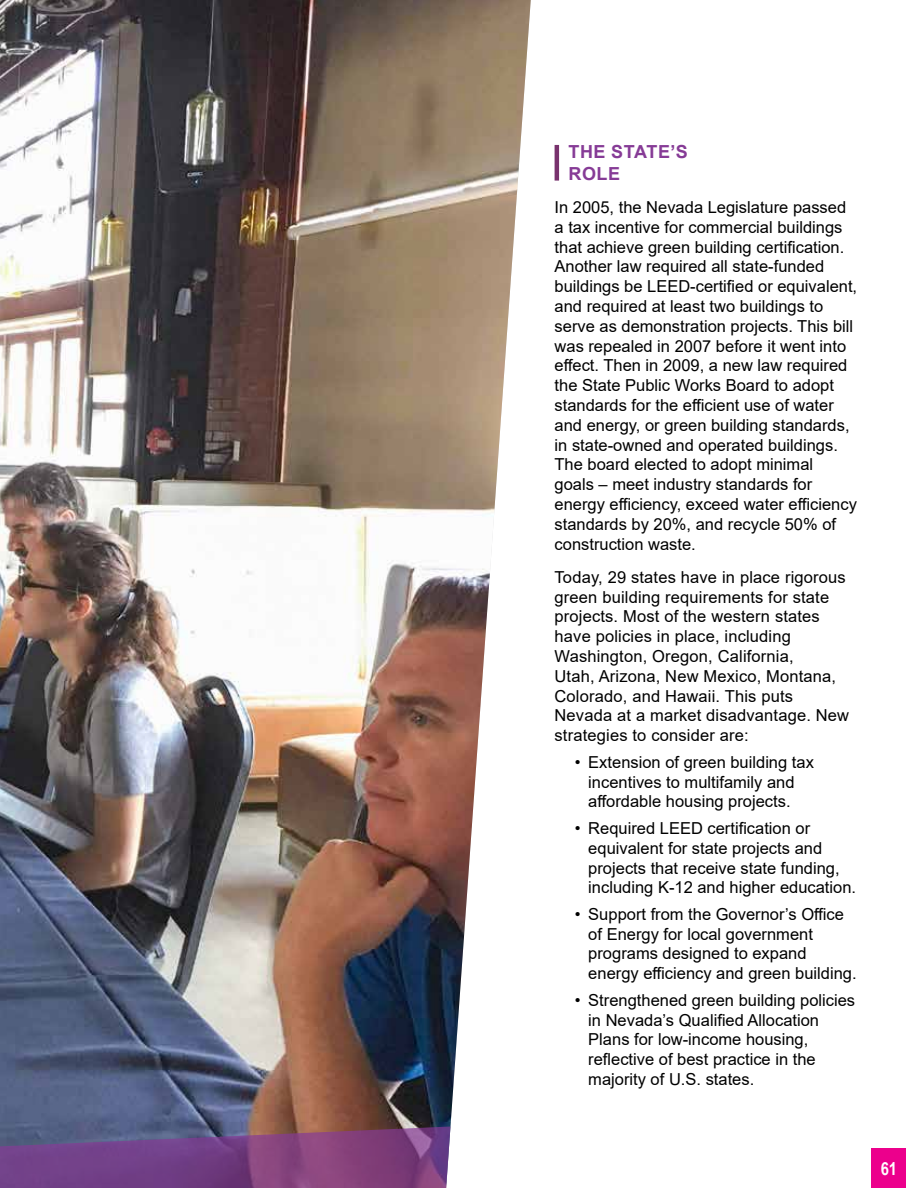
<style>
.page{position:relative;width:918px;height:1188px;background:#fff}
.page>*{position:absolute;margin:0;border:0;box-sizing:border-box;transform-origin:0 0}
.t1{font:700 18px/21.6px "Arial";letter-spacing:.035em;color:#863b96}
.t2{font:700 18px "Arial Narrow";color:#fff}
.t3{font:16.5px/19.8px "Arial";color:#000}
</style>
<div class="page">
<img style="left:0;top:0;width:531px;height:1133px">
<svg style="left:0;top:1127px;width:450px;height:61px;background:#754580"></svg>
<hr style="left:555px;top:145px;width:4px;height:36px;background:#78326d">
<div style="left:872px;top:1148px;width:34px;height:40px;background:#ec008c"></div>
<p class="t1" style="left:568px;top:141px;width:121px">THE STATE’S<br>ROLE</p>
<p class="t3" style="left:555px;top:197px;width:304px">In 2005, the Nevada Legislature passed a tax incentive for commercial buildings that achieve green building certification.<br>Another law required all state-funded buildings be LEED-certified or equivalent, and required at least two buildings to serve as demonstration projects. This bill was repealed in 2007 before it went into effect. Then in 2009, a new law required the State Public Works Board to adopt standards for the efficient use of water and energy, or green building standards, in state-owned and operated buildings.<br>The board elected to adopt minimal<br>goals – meet industry standards for energy efficiency, exceed water efficiency standards by 20%, and recycle 50% of construction waste.</p>
<p class="t3" style="left:555px;top:567px;width:296px">Today, 29 states have in place rigorous green building requirements for state projects. Most of the western states have policies in place, including Washington, Oregon, California,<br>Utah, Arizona, New Mexico, Montana, Colorado, and Hawaii. This puts Nevada at a market disadvantage. New strategies to consider are:</p>
<p class="t3" style="left:575px;top:752px;width:241px;text-align:center">• Extension of green building tax incentives to multifamily and affordable housing projects.</p>
<p class="t3" style="left:588px;top:818px;width:269px;text-indent:-13px">• Required LEED certification or equivalent for state projects and projects that receive state funding, including K-12 and higher education.</p>
<p class="t3" style="left:588px;top:904px;width:270px;text-indent:-13px">• Support from the Governor’s Office of Energy for local government programs designed to expand energy efficiency and green building.</p>
<p class="t3" style="left:588px;top:990px;width:268px;text-indent:-13px">• Strengthened green building policies in Nevada’s Qualified Allocation<br>Plans for low-income housing, reflective of best practice in the majority of U.S. states.</p>
<p class="t2" style="left:881px;top:1155px;width:18px">61</p>
</div>
